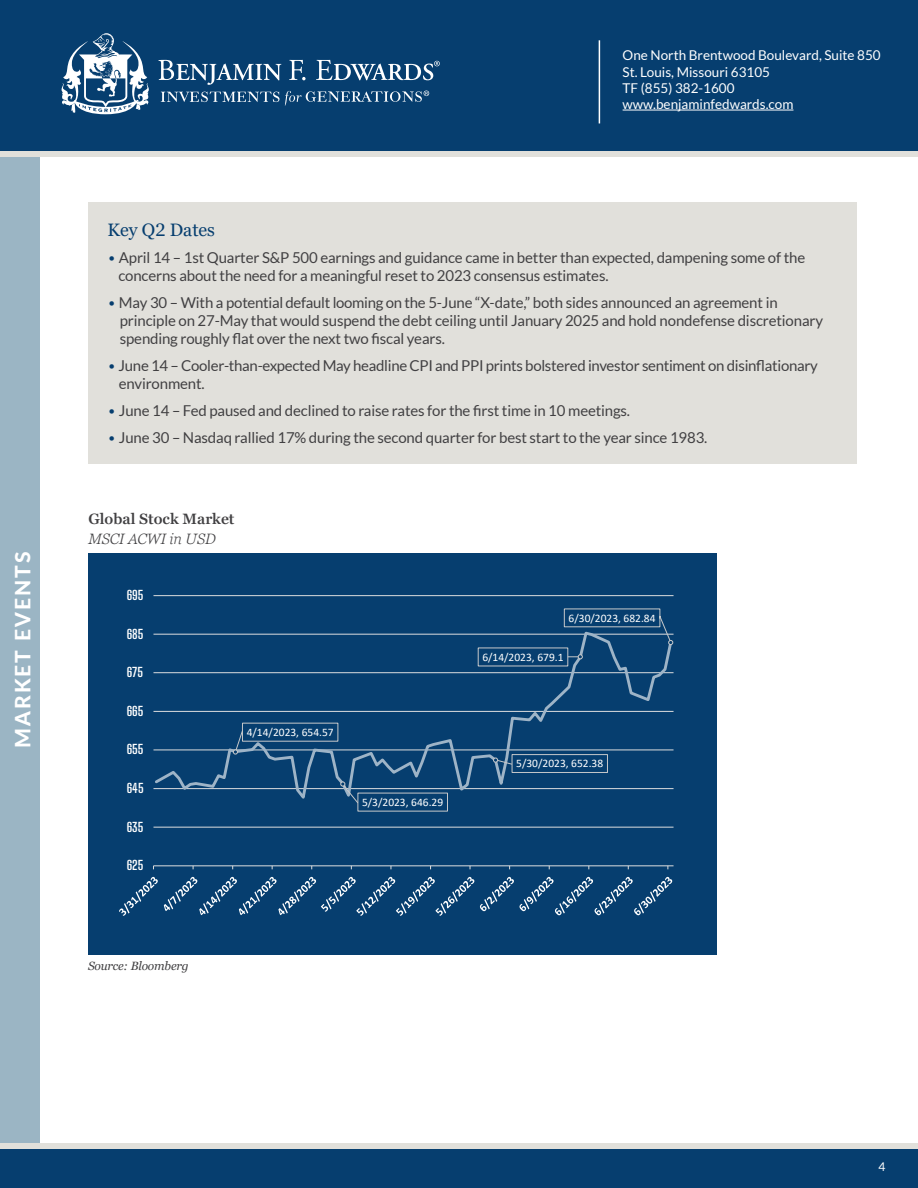
<style>
.page{position:relative;width:918px;height:1188px;background:#fff}
.page>*{position:absolute;margin:0;border:0;box-sizing:border-box;transform-origin:0 0}
.t1{font:800 21px "Lato";letter-spacing:.1em;color:#fff}
.t2{font:18px "Georgia Pro";color:#063e6f}
.t3{font:15px/18px "Lato";letter-spacing:-.01em;color:#414042}
.t4{font:600 15px "Georgia Pro";color:#414042}
.t5{font:italic 300 15px "Georgia Pro";color:#414042}
.t6{font:13.5px "Lato";color:#fff}
.t7{font:700 12.75px "Big Shoulders Display";color:#fff}
.t8{font:italic 12px "Georgia Pro";letter-spacing:-.015em;color:#414042}
.t9{font:12px "Lato";color:#fff}
.t10{font:11.4px "Calibri";color:#fff}
.s1{font-weight:300;color:#063e6f}
</style>
<div class="page">
<div style="left:0;top:153px;width:40px;height:991px;background:#9bb5c4"></div>
<div style="left:0;top:0;width:918px;height:151px;background:#063e6f"></div>
<hr style="left:623px;top:110px;width:170px;height:1px;background:#fff">
<hr style="left:599px;top:40px;width:1px;height:83px;background:#fff">
<div style="left:0;top:1148px;width:918px;height:40px;background:#063e6f"></div>
<div style="left:0;top:1144px;width:918px;height:5px;background:#e1e0db"></div>
<div style="left:0;top:151px;width:918px;height:5px;background:#e1e0db"></div>
<svg style="left:62px;top:33px;width:87px;height:81px"></svg>
<svg style="left:161px;top:92px;width:118px;height:10px"></svg>
<svg style="left:158px;top:60px;width:123px;height:25px"></svg>
<svg style="left:289px;top:60px;width:17px;height:20px"></svg>
<svg style="left:316px;top:60px;width:124px;height:20px"></svg>
<svg style="left:285px;top:91px;width:144px;height:15px"></svg>
<div style="left:88px;top:202px;width:769px;height:262px;background:#e1e0db"></div>
<div style="left:88px;top:553px;width:629px;height:402px;background:#063e6f"></div>
<svg style="left:153px;top:596px;width:521px;height:320px"></svg>
<hr style="left:153px;top:827px;width:521px;height:1px;background:#dcddde">
<hr style="left:153px;top:595px;width:521px;height:1px;background:#dcddde">
<hr style="left:153px;top:865px;width:521px;height:1px;background:#dcddde">
<svg style="left:153px;top:630px;width:521px;height:175px"></svg>
<svg style="left:119px;top:877px;width:39px;height:39px"></svg>
<svg style="left:164px;top:877px;width:310px;height:39px"></svg>
<svg style="left:480px;top:877px;width:34px;height:34px"></svg>
<svg style="left:520px;top:877px;width:152px;height:38px"></svg>
<svg style="left:233px;top:722px;width:106px;height:33px"></svg>
<svg style="left:493px;top:754px;width:115px;height:19px"></svg>
<svg style="left:477px;top:608px;width:196px;height:59px"></svg>
<svg style="left:340px;top:781px;width:108px;height:31px"></svg>
<p class="t1" style="left:7px;top:748px;width:198px;rotate:-90deg">MARKET EVENTS</p>
<p class="t6" style="left:623px;top:48px;width:260px">One North Brentwood Boulevard, Suite 850</p>
<p class="t6" style="left:623px;top:64px;width:149px">St. Louis, Missouri 63105</p>
<p class="t6" style="left:623px;top:80px;width:113px">TF (855) 382-1600</p>
<p class="t6" style="left:623px;top:97px;width:172px">www.benjaminfedwards.com</p>
<p class="t2" style="left:108px;top:219px;width:109px">Key Q2 Dates</p>
<p class="t3" style="left:118px;top:248px;width:688px;text-indent:-11px"><span class="s1">•</span> April 14 – 1st Quarter S&amp;P 500 earnings and guidance came in better than expected, dampening some of the concerns about the need for a meaningful reset to 2023 consensus estimates.</p>
<p class="t3" style="left:120px;top:293px;width:705px;text-indent:-12px"><span class="s1">•</span> May 30 – With a potential default looming on the 5-June “X-date,” both sides announced an agreement in principle on 27-May that would suspend the debt ceiling until January 2025 and hold nondefense discretionary spending roughly flat over the next two fiscal years.</p>
<p class="t3" style="left:119px;top:356px;width:700px;text-indent:-11px"><span class="s1">•</span> June 14 – Cooler-than-expected May headline CPI and PPI prints bolstered investor sentiment on disinflationary environment.</p>
<p class="t3" style="left:108px;top:401px;width:524px"><span class="s1">•</span> June 14 – Fed paused and declined to raise rates for the first time in 10 meetings.</p>
<p class="t3" style="left:108px;top:428px;width:601px"><span class="s1">•</span> June 30 – Nasdaq rallied 17% during the second quarter for best start to the year since 1983.</p>
<p class="t4" style="left:88px;top:511px;width:148px">Global Stock Market</p>
<p class="t5" style="left:88px;top:530px;width:129px">MSCI ACWI in USD</p>
<p class="t7" style="left:127px;top:587px;width:18px">695</p>
<p class="t7" style="left:127px;top:625px;width:18px">685</p>
<p class="t7" style="left:127px;top:664px;width:18px">675</p>
<p class="t7" style="left:127px;top:702px;width:18px">665</p>
<p class="t7" style="left:127px;top:741px;width:18px">655</p>
<p class="t7" style="left:127px;top:780px;width:19px">645</p>
<p class="t7" style="left:127px;top:818px;width:18px">635</p>
<p class="t7" style="left:127px;top:857px;width:18px">625</p>
<p class="t8" style="left:88px;top:959px;width:102px">Source: Bloomberg</p>
<p class="t10" style="left:247px;top:724px;width:89px">4/14/2023, 654.57</p>
<p class="t10" style="left:362px;top:794px;width:83px">5/3/2023, 646.29</p>
<p class="t10" style="left:569px;top:610px;width:89px">6/30/2023, 682.84</p>
<p class="t10" style="left:482px;top:649px;width:83px">6/14/2023, 679.1</p>
<p class="t10" style="left:516px;top:756px;width:89px">5/30/2023, 652.38</p>
<p class="t9" style="left:879px;top:1160px;width:8px">4</p>
</div>
